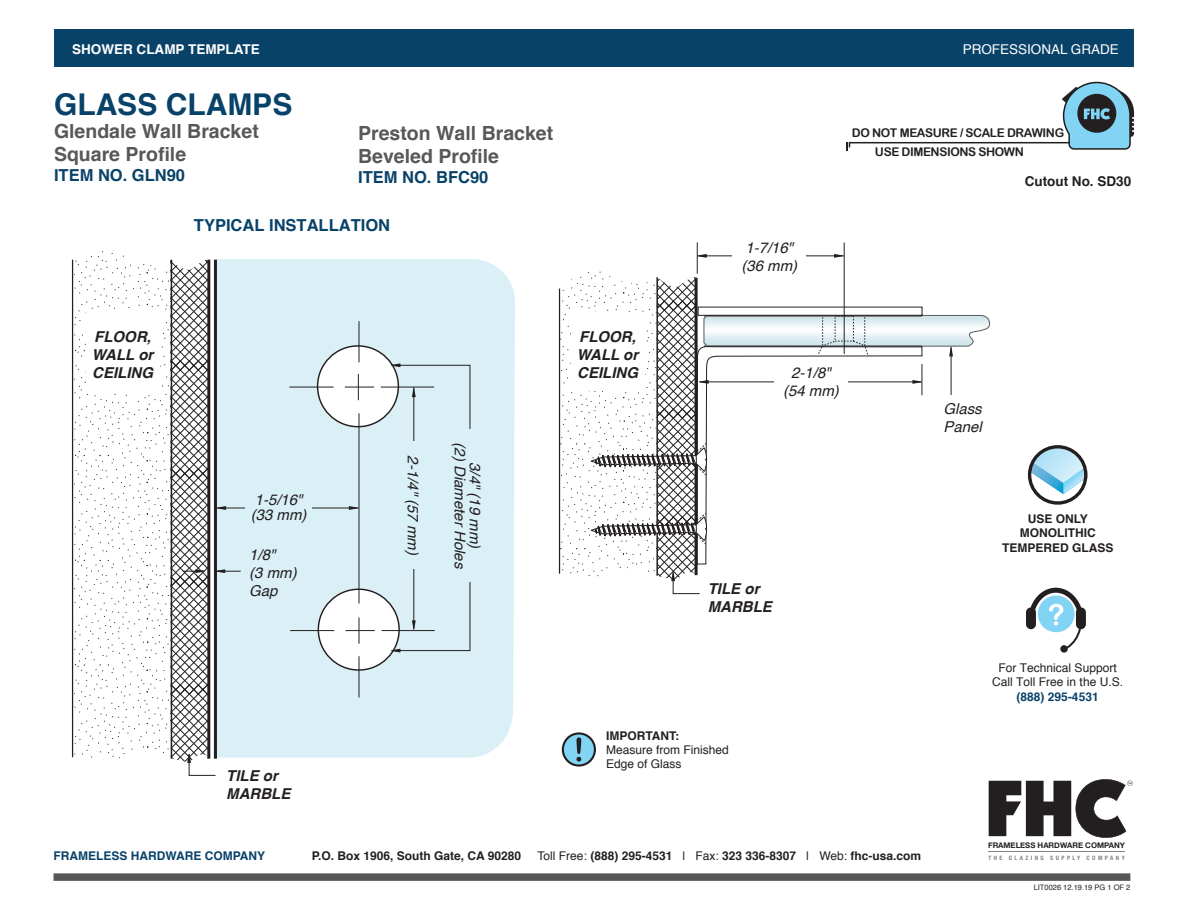
<style>
.page{position:relative;width:1188px;height:918px;background:#fff}
.page>*{position:absolute;margin:0;border:0;box-sizing:border-box;transform-origin:0 0}
.t1{font:700 30px "Helvetica";color:#094269}
.t2{font:700 19.5px/23.4px "Helvetica";color:#57585a}
.t3{font:700 16.5px "Helvetica";color:#094269}
.t4{font:italic 15px/18px "Helvetica";color:#231f20}
.t5{font:italic 700 15px/18px "Helvetica";color:#231f20}
.t6{font:700 13.5px "Helvetica";color:#fff}
.t7{font:13.5px "Helvetica";color:#fff}
.t8{font:700 13.5px "Helvetica";color:#231f20}
.Bold_Body_Text{font:700 12px/14.4px "Helvetica";color:#231f20;text-align:center}
.t9{font:12px/14.4px "Helvetica";color:#231f20;text-align:center}
.t10{font:12px/19.8px "Arial Rounded MT Bold";letter-spacing:-.03em;color:#231f20}
.t11{font:700 12px "Helvetica";color:#094269}
.t12{font:700 7.8px "Helvetica Neue";color:#231f20}
.t13{font:7.5px "Helvetica";color:#231f20}
.t14{font:700 condensed 6px "Helvetica Neue";letter-spacing:.41em;color:#808285}
.s1{font-weight:400}
</style>
<div class="page">
<div style="left:54px;top:873px;width:1076px;height:8px;background:#57585a"></div>
<div style="left:54px;top:29px;width:1080px;height:38px;background:#094269"></div>
<svg style="left:989px;top:779px;width:144px;height:59px"></svg>
<hr style="left:989px;top:851px;width:136px;height:1px;background:#808285">
<svg style="left:846px;top:81px;width:288px;height:70px"></svg>
<svg style="left:1026px;top:588px;width:60px;height:65px"></svg>
<svg style="left:1030px;top:447px;width:54px;height:47px"></svg>
<div style="left:1028px;top:445px;width:60px;height:60px;border:3px solid #231f20;border-radius:50%"></div>
<div style="left:241px;top:259px;width:274px;height:499px;background:#daf0f6"></div>
<hr style="left:559px;top:289px;width:1px;height:285px;background:#231f20">
<div style="left:317px;top:345px;width:82px;height:82px;background:#fff;border-radius:50%"></div>
<div style="left:318px;top:588px;width:82px;height:83px;background:#fff;border-radius:50%"></div>
<svg style="left:346px;top:617px;width:29px;height:27px"></svg>
<hr style="left:359px;top:413px;width:1px;height:191px;background:#231f20">
<svg style="left:345px;top:374px;width:29px;height:26px"></svg>
<svg style="left:74px;top:250px;width:95px;height:510px"></svg>
<hr style="left:217px;top:508px;width:142px;height:1px;background:#231f20">
<svg style="left:170px;top:259px;width:71px;height:517px"></svg>
<svg style="left:349px;top:506px;width:9px;height:4px"></svg>
<hr style="left:413px;top:387px;width:1px;height:242px;background:#231f20">
<svg style="left:412px;top:620px;width:4px;height:9px"></svg>
<svg style="left:412px;top:388px;width:4px;height:9px"></svg>
<svg style="left:391px;top:363px;width:9px;height:2px"></svg>
<svg style="left:391px;top:649px;width:9px;height:3px"></svg>
<hr style="left:72px;top:260px;width:1px;height:497px;background:#231f20">
<hr style="left:844px;top:242px;width:1px;height:112px;background:#231f20">
<hr style="left:697px;top:242px;width:1px;height:32px;background:#231f20">
<hr style="left:290px;top:630px;width:44px;height:1px;background:#231f20">
<hr style="left:289px;top:387px;width:45px;height:1px;background:#231f20">
<hr style="left:382px;top:630px;width:53px;height:1px;background:#231f20">
<hr style="left:381px;top:387px;width:53px;height:1px;background:#231f20">
<hr style="left:359px;top:321px;width:1px;height:41px;background:#231f20">
<hr style="left:359px;top:656px;width:1px;height:41px;background:#231f20">
<svg style="left:560px;top:254px;width:430px;height:340px"></svg>
<svg style="left:562px;top:732px;width:34px;height:35px"></svg>
<div style="left:446px;top:429px;width:47px;height:152px;background:#daf0f7"></div>
<div style="left:245px;top:490px;width:67px;height:30px;background:#daf0f7"></div>
<div style="left:733px;top:236px;width:73px;height:41px;background:#fff"></div>
<div style="left:86px;top:309px;width:73px;height:85px;background:#fff"></div>
<div style="left:774px;top:361px;width:74px;height:41px;background:#fff"></div>
<div style="left:221px;top:763px;width:75px;height:36px;background:#fff"></div>
<div style="left:400px;top:441px;width:30px;height:128px;background:#daf0f7"></div>
<div style="left:571px;top:312px;width:73px;height:79px;background:#fff"></div>
<div style="left:702px;top:576px;width:76px;height:36px;background:#fff"></div>
<p class="t6" style="left:72px;top:39px;width:189px">SHOWER CLAMP TEMPLATE</p>
<p class="t7" style="left:963px;top:39px;width:158px">PROFESSIONAL GRADE</p>
<p class="t1" style="left:54px;top:80px;width:240px">GLASS CLAMPS</p>
<p class="t2" style="left:54px;top:120px;width:206px">Glendale Wall Bracket<br>Square Profile</p>
<p class="t3" style="left:54px;top:162px;width:133px">ITEM NO. GLN90</p>
<p class="t2" style="left:358px;top:121px;width:197px">Preston Wall Bracket<br>Beveled Profile</p>
<p class="t3" style="left:358px;top:164px;width:132px">ITEM NO. BFC90</p>
<p class="t3" style="left:194px;top:212px;width:198px">TYPICAL INSTALLATION</p>
<p class="t5" style="left:92px;top:328px;width:63px">FLOOR,<br>WALL or<br>CEILING</p>
<p class="t4" style="left:251px;top:493px;width:57px;line-height:15px">1-5/16" (33 mm)</p>
<p class="t4" style="left:249px;top:546px;width:49px">1/8"<br>(3 mm)<br>Gap</p>
<p class="t4" style="left:422px;top:455px;width:101px;rotate:90deg">2-1/4" (57 mm)</p>
<p class="t4" style="left:469px;top:442px;width:128px;rotate:90deg">(2) Diameter Holes</p>
<p class="t4" style="left:484px;top:462px;width:88px;rotate:90deg">3/4" (19 mm)</p>
<p class="t5" style="left:226px;top:767px;width:66px">TILE or<br>MARBLE</p>
<p class="t5" style="left:577px;top:328px;width:63px">FLOOR,<br>WALL or<br>CEILING</p>
<p class="t4" style="left:741px;top:239px;width:57px">1-7/16" (36 mm)</p>
<p class="t10" style="left:875px;top:122px;width:191px;text-indent:-23px">DO NOT MEASURE / SCALE DRAWING<br>USE DIMENSIONS SHOWN</p>
<p class="t8" style="left:1025px;top:170px;width:108px">Cutout No. SD30</p>
<p class="t4" style="left:783px;top:364px;width:57px;text-align:center">2-1/8" (54 mm)</p>
<p class="t4" style="left:943px;top:400px;width:40px">Glass<br>Panel</p>
<p class="t5" style="left:708px;top:579px;width:66px">TILE or<br>MARBLE</p>
<p class="Bold_Body_Text" style="left:606px;top:728px;width:75px">IMPORTANT:</p>
<p class="t9" style="left:606px;top:743px;width:124px;text-align:left">Measure from Finished<br>Edge of Glass</p>
<p class="Bold_Body_Text" style="left:1002px;top:512px;width:113px">USE ONLY<br>MONOLITHIC<br>TEMPERED GLASS</p>
<p class="t9" style="left:992px;top:661px;width:132px">For Technical Support<br>Call Toll Free in the U.S.</p>
<p class="t11" style="left:1017px;top:687px;width:84px">(888) 295-4531</p>
<p class="t12" style="left:988px;top:839px;width:138px">FRAMELESS HARDWARE COMPANY</p>
<p class="t11" style="left:54px;top:846px;width:213px">FRAMELESS HARDWARE COMPANY</p>
<p class="Bold_Body_Text" style="left:312px;top:849px;width:211px">P.O. Box 1906, South Gate, CA 90280</p>
<p class="Bold_Body_Text" style="left:538px;top:849px;width:385px"><span class="s1">Toll Free:</span> (888) 295-4531 <span class="s1">| Fax:</span> 323 336-8307 <span class="s1">| Web:</span> fhc-usa.com</p>
<p class="t14" style="left:989px;top:853px;width:138px">THE GLAZING SUPPLY COMPANY</p>
<p class="t13" style="left:1034px;top:881px;width:98px">LIT0026 12.19.19 PG 1 OF 2</p>
</div>
